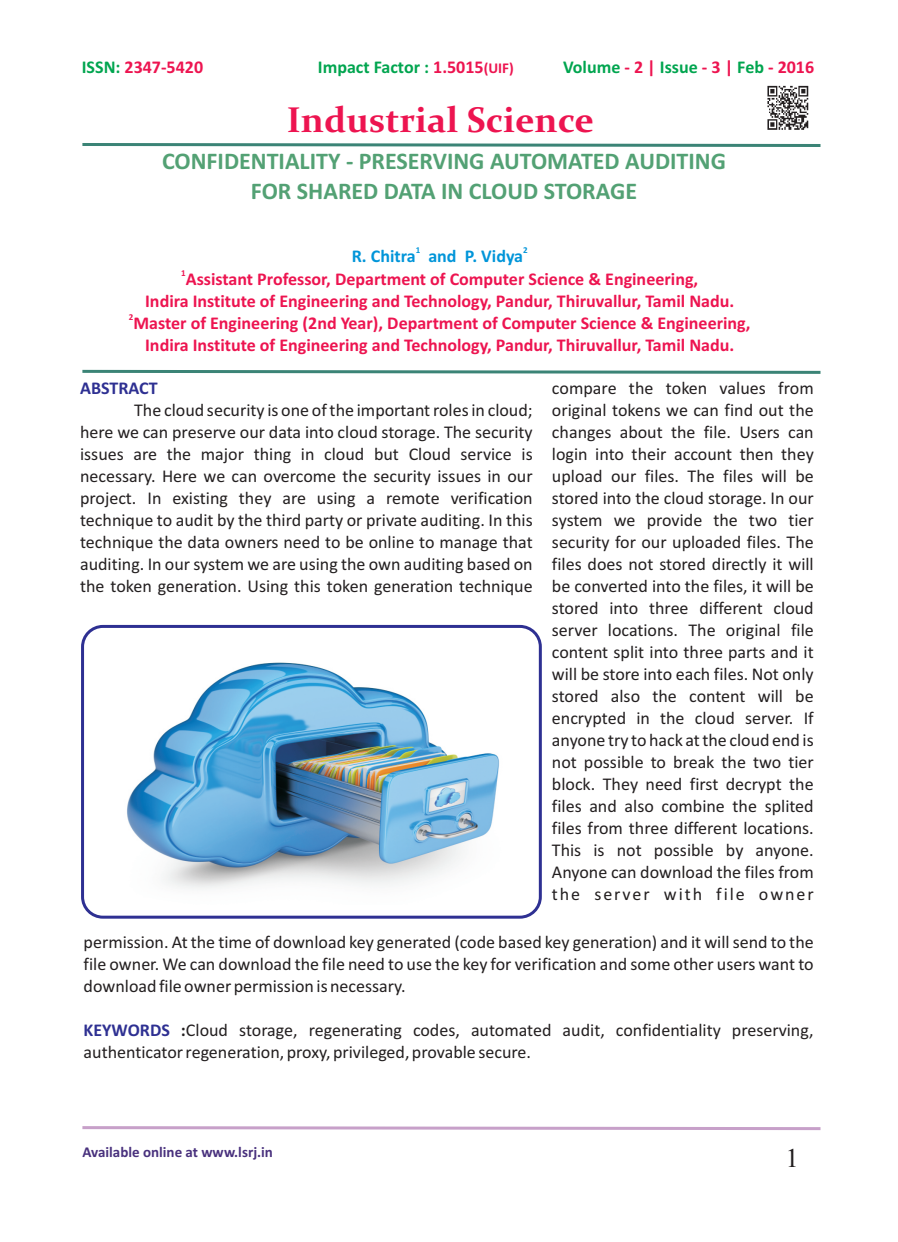
<style>
.page{position:relative;width:898px;height:1242px;background:#fff}
.page>*{position:absolute;margin:0;border:0;box-sizing:border-box;transform-origin:0 0}
.t1{font:700 36px "Constantia";color:#ed1450}
.t2{font:27px "Times New Roman";color:#231f20}
.t3{font:700 24px/29.2px "Calibri";color:#53a174;text-align:center}
.t4{font:18px/21.9px "Calibri";color:#231f20;text-align:justify}
.t5{font:700 18px/21.9px "Calibri";color:#ed1450;text-align:center}
.t6{font:700 18px "Calibri";color:#00a54f}
.t7{font:700 18px "Calibri";color:#0095d9}
.t8{font:700 18px "Calibri";color:#2e3092}
.t9{font:700 15px "Calibri";color:#49317d}
.t10{font:700 9px "Calibri";color:#0095d9}
.t11{font:700 9px "Calibri";color:#ed1450}
.s1{color:#00a54f}
.s2{color:#ed1450}
.s3{font-size:15px;color:#ed1450}
.s4{font-weight:700}
</style>
<div class="page">
<img style="left:767px;top:85px;width:42px;height:45px">
<svg style="left:82px;top:1126px;width:739px;height:5px"></svg>
<svg style="left:82px;top:143px;width:739px;height:4px;background:#6ba297"></svg>
<svg style="left:82px;top:369px;width:739px;height:5px"></svg>
<div style="left:81px;top:625px;width:460px;height:293px;border:3px solid #2e3092;border-radius:20px"></div>
<img style="left:127px;top:662px;width:372px;height:227px">
<p class="t5" style="left:82px;top:57px;width:123px"><span class="s1">ISSN:</span> 2347-5420</p>
<p class="t6" style="left:318px;top:59px;width:197px">Impact Factor : <span class="s2">1.5015</span><span class="s3">(UIF)</span></p>
<p class="t6" style="left:563px;top:59px;width:252px">Volume <span class="s2">- 2 |</span> Issue <span class="s2">- 3 |</span> Feb <span class="s2">- 2016</span></p>
<h1 class="t1" style="left:287px;top:105px;width:308px">Industrial Science</h1>
<h3 class="t3" style="left:162px;top:149px;width:565px">CONFIDENTIALITY - PRESERVING AUTOMATED AUDITING<br>FOR SHARED DATA IN CLOUD STORAGE</h3>
<p class="t10" style="left:415px;top:246px;width:6px">1</p>
<p class="t10" style="left:523px;top:246px;width:6px">2</p>
<p class="t7" style="left:351px;top:249px;width:173px">R. Chitra and P. Vidya</p>
<p class="t11" style="left:181px;top:269px;width:6px">1</p>
<p class="t5" style="left:145px;top:269px;width:590px">Assistant Professor, Department of Computer Science &amp; Engineering,<br>Indira Institute of Engineering and Technology, Pandur, Thiruvallur, Tamil Nadu.</p>
<p class="t11" style="left:129px;top:313px;width:6px">2</p>
<p class="t5" style="left:133px;top:313px;width:618px">Master of Engineering (2nd Year), Department of Computer Science &amp; Engineering,<br>Indira Institute of Engineering and Technology, Pandur, Thiruvallur, Tamil Nadu.</p>
<p class="t8" style="left:80px;top:381px;width:79px">ABSTRACT</p>
<p class="t4" style="left:80px;top:401px;width:454px;text-indent:54px">The cloud security is one of the important roles in cloud; here we can preserve our data into cloud storage. The security issues are the major thing in cloud but Cloud service is necessary. Here we can overcome the security issues in our project. In existing they are using a remote verification technique to audit by the third party or private auditing. In this technique the data owners need to be online to manage that auditing. In our system we are using the own auditing based on the token generation. Using this token generation technique</p>
<p class="t4" style="left:551px;top:379px;width:263px">compare the token values from original tokens we can find out the changes about the file. Users can login into their account then they upload our files. The files will be stored into the cloud storage. In our system we provide the two tier security for our uploaded files. The files does not stored directly it will be converted into the files, it will be stored into three different cloud server locations. The original file content split into three parts and it will be store into each files. Not only stored also the content will be encrypted in the cloud server. If anyone try to hack at the cloud end is not possible to break the two tier block. They need first decrypt the files and also combine the splited files from three different locations.<br>This is not possible by anyone.<br>Anyone can download the files from the server with file owner</p>
<p class="t4" style="left:84px;top:932px;width:731px">permission. At the time of download key generated (code based key generation) and it will send to the file owner. We can download the file need to use the key for verification and some other users want to download file owner permission is necessary.</p>
<p class="t4" style="left:84px;top:1020px;width:731px;text-indent:97px"><span class="s4">:</span>Cloud storage, regenerating codes, automated audit, confidentiality preserving, authenticator regeneration, proxy, privileged, provable secure.</p>
<p class="t8" style="left:84px;top:1022px;width:88px">KEYWORDS</p>
<p class="t9" style="left:82px;top:1145px;width:192px">Available online at www.lsrj.in</p>
<h2 class="t2" style="left:785px;top:1147px;width:15px">1</h2>
</div>
